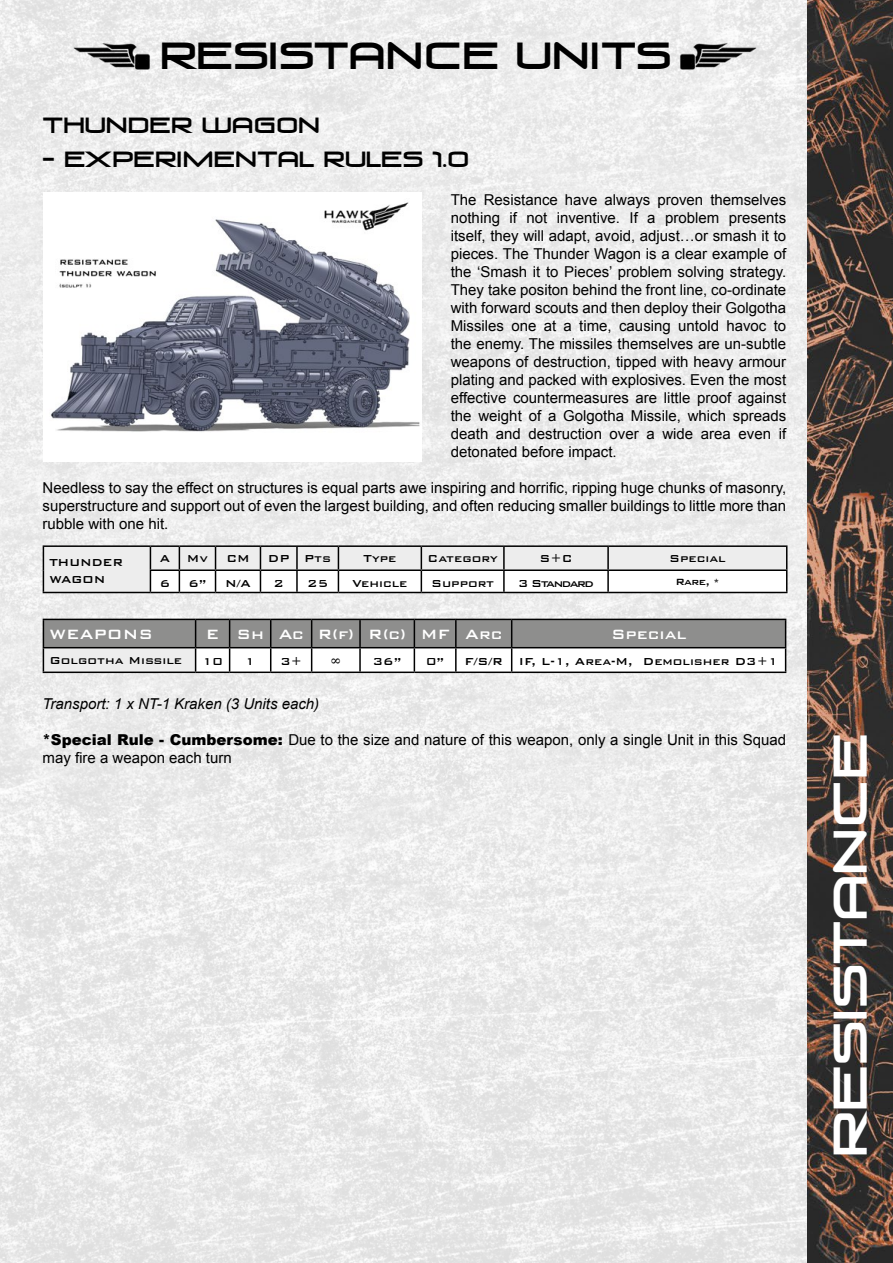
<style>
.page{position:relative;width:893px;height:1263px;background:#fff}
.page>*{position:absolute;margin:0;border:0;box-sizing:border-box;transform-origin:0 0}
.t1{font:45px "Venus Rising";color:#fff}
.t2{font:36px "Venus Rising";color:#000}
.t3{font:21px "Venus Rising";color:#000}
.t4{font:500 18px "Bank Gothic BT";color:#fff}
.t5{font:15px/18px "Arial";color:#000;text-align:justify}
.t6{font:italic 15px "Arial";color:#000}
.t7{font:500 13.5px "Bank Gothic BT";color:#000}
.t8{font:500 13.5px/16.2px "Bank Gothic BT";letter-spacing:-.025em;color:#000}
.t9{font:500 13.5px "Bank Gothic BT";letter-spacing:-.1em;color:#000}
.t10{font:500 12px "Bank Gothic BT";color:#000}
.s1{font-weight:900}
</style>
<div class="page">
<img style="left:0;top:0;width:807px;height:1263px">
<img style="left:807px;top:0;width:86px;height:1263px">
<img style="left:73px;top:43px;width:77px;height:26px">
<img style="left:680px;top:43px;width:77px;height:26px">
<svg style="left:43px;top:619px;width:743px;height:52px"></svg>
<hr style="left:43px;top:671px;width:153px;height:2px;background:#000">
<hr style="left:196px;top:671px;width:34px;height:2px;background:#000">
<hr style="left:230px;top:671px;width:41px;height:2px;background:#000">
<hr style="left:271px;top:671px;width:41px;height:2px;background:#000">
<hr style="left:312px;top:671px;width:48px;height:2px;background:#000">
<hr style="left:360px;top:671px;width:54px;height:2px;background:#000">
<hr style="left:414px;top:671px;width:42px;height:2px;background:#000">
<hr style="left:456px;top:671px;width:56px;height:2px;background:#000">
<hr style="left:512px;top:671px;width:274px;height:2px;background:#000">
<div style="left:43px;top:546px;width:107px;height:46px;background:#ededed"></div>
<hr style="left:43px;top:545px;width:107px;height:2px;background:#000">
<hr style="left:150px;top:545px;width:29px;height:2px;background:#000">
<hr style="left:179px;top:545px;width:37px;height:2px;background:#000">
<hr style="left:216px;top:545px;width:44px;height:2px;background:#000">
<hr style="left:260px;top:545px;width:37px;height:2px;background:#000">
<hr style="left:297px;top:545px;width:41px;height:2px;background:#000">
<hr style="left:338px;top:545px;width:83px;height:2px;background:#000">
<hr style="left:421px;top:545px;width:83px;height:2px;background:#000">
<hr style="left:504px;top:545px;width:104px;height:2px;background:#000">
<hr style="left:608px;top:545px;width:179px;height:2px;background:#000">
<svg style="left:43px;top:547px;width:1px;height:45px"></svg>
<hr style="left:43px;top:592px;width:107px;height:1px;background:#000">
<svg style="left:150px;top:546px;width:637px;height:47px"></svg>
<hr style="left:179px;top:592px;width:37px;height:1px;background:#000">
<hr style="left:216px;top:592px;width:44px;height:1px;background:#000">
<hr style="left:260px;top:592px;width:37px;height:1px;background:#000">
<hr style="left:297px;top:592px;width:41px;height:1px;background:#000">
<hr style="left:338px;top:592px;width:83px;height:1px;background:#000">
<hr style="left:421px;top:592px;width:83px;height:1px;background:#000">
<hr style="left:504px;top:592px;width:104px;height:1px;background:#000">
<hr style="left:608px;top:592px;width:179px;height:1px;background:#000">
<img style="left:43px;top:193px;width:378px;height:268px">
<h2 class="t2" style="left:160px;top:37px;width:512px">RESISTANCE UNITS</h2>
<h3 class="t3" style="left:43px;top:113px;width:279px">THUNDER WAGON</h3>
<h3 class="t3" style="left:43px;top:147px;width:428px">- EXPERIMENTAL RULES 1.0</h3>
<p class="t5" style="left:451px;top:190px;width:337px">The Resistance have always proven themselves nothing if not inventive. If a problem presents itself, they will adapt, avoid, adjust…or smash it to pieces. The Thunder Wagon is a clear example of the ‘Smash it to Pieces’ problem solving strategy.<br>They take positon behind the front line, co-ordinate with forward scouts and then deploy their Golgotha Missiles one at a time, causing untold havoc to the enemy. The missiles themselves are un-subtle weapons of destruction, tipped with heavy armour plating and packed with explosives. Even the most effective countermeasures are little proof against the weight of a Golgotha Missile, which spreads death and destruction over a wide area even if detonated before impact.</p>
<p class="t5" style="left:43px;top:478px;width:745px">Needless to say the effect on structures is equal parts awe inspiring and horrific, ripping huge chunks of masonry, superstructure and support out of even the largest building, and often reducing smaller buildings to little more than rubble with one hit.</p>
<p class="t8" style="left:49px;top:554px;width:75px">THUNDER<br>WAGON</p>
<p class="t7" style="left:160px;top:551px;width:50px">A Mv</p>
<p class="t7" style="left:226px;top:551px;width:25px">CM</p>
<p class="t7" style="left:268px;top:551px;width:65px">DP Pts</p>
<p class="t7" style="left:363px;top:551px;width:35px">Type</p>
<p class="t7" style="left:427px;top:551px;width:72px">Category</p>
<p class="t7" style="left:539px;top:551px;width:34px">S+C</p>
<p class="t7" style="left:669px;top:551px;width:58px">Special</p>
<p class="t7" style="left:160px;top:575px;width:12px">6</p>
<p class="t7" style="left:188px;top:575px;width:20px">6”</p>
<p class="t7" style="left:225px;top:575px;width:27px">N/A</p>
<p class="t7" style="left:273px;top:575px;width:12px">2</p>
<p class="t7" style="left:307px;top:575px;width:22px">25</p>
<p class="t7" style="left:352px;top:575px;width:56px">Vehicle</p>
<p class="t7" style="left:431px;top:575px;width:65px">Support</p>
<p class="t9" style="left:518px;top:575px;width:77px">3 Standard</p>
<p class="t10" style="left:675px;top:576px;width:45px">Rare, *</p>
<p class="t4" style="left:49px;top:624px;width:105px">WEAPONS</p>
<p class="t4" style="left:206px;top:624px;width:298px">E Sh Ac R(f) R(c) MF Arc</p>
<p class="t4" style="left:611px;top:624px;width:77px">Special</p>
<p class="t7" style="left:49px;top:653px;width:134px">Golgotha Missile</p>
<p class="t7" style="left:202px;top:654px;width:22px">10</p>
<p class="t7" style="left:245px;top:654px;width:12px">1</p>
<p class="t7" style="left:280px;top:654px;width:23px">3+</p>
<p class="t7" style="left:330px;top:654px;width:13px">∞</p>
<p class="t7" style="left:373px;top:654px;width:30px">36”</p>
<p class="t7" style="left:426px;top:654px;width:20px">0”</p>
<p class="t7" style="left:465px;top:654px;width:315px">F/S/R IF, L-1, Area-M, Demolisher D3+1</p>
<p class="t6" style="left:43px;top:694px;width:278px">Transport: 1 x NT-1 Kraken (3 Units each)</p>
<p class="t5" style="left:43px;top:730px;width:745px"><span class="s1">*Special Rule - Cumbersome:</span> Due to the size and nature of this weapon, only a single Unit in this Squad may fire a weapon each turn</p>
<h1 class="t1" style="left:826px;top:1157px;width:426px;rotate:-90deg">RESISTANCE</h1>
</div>
